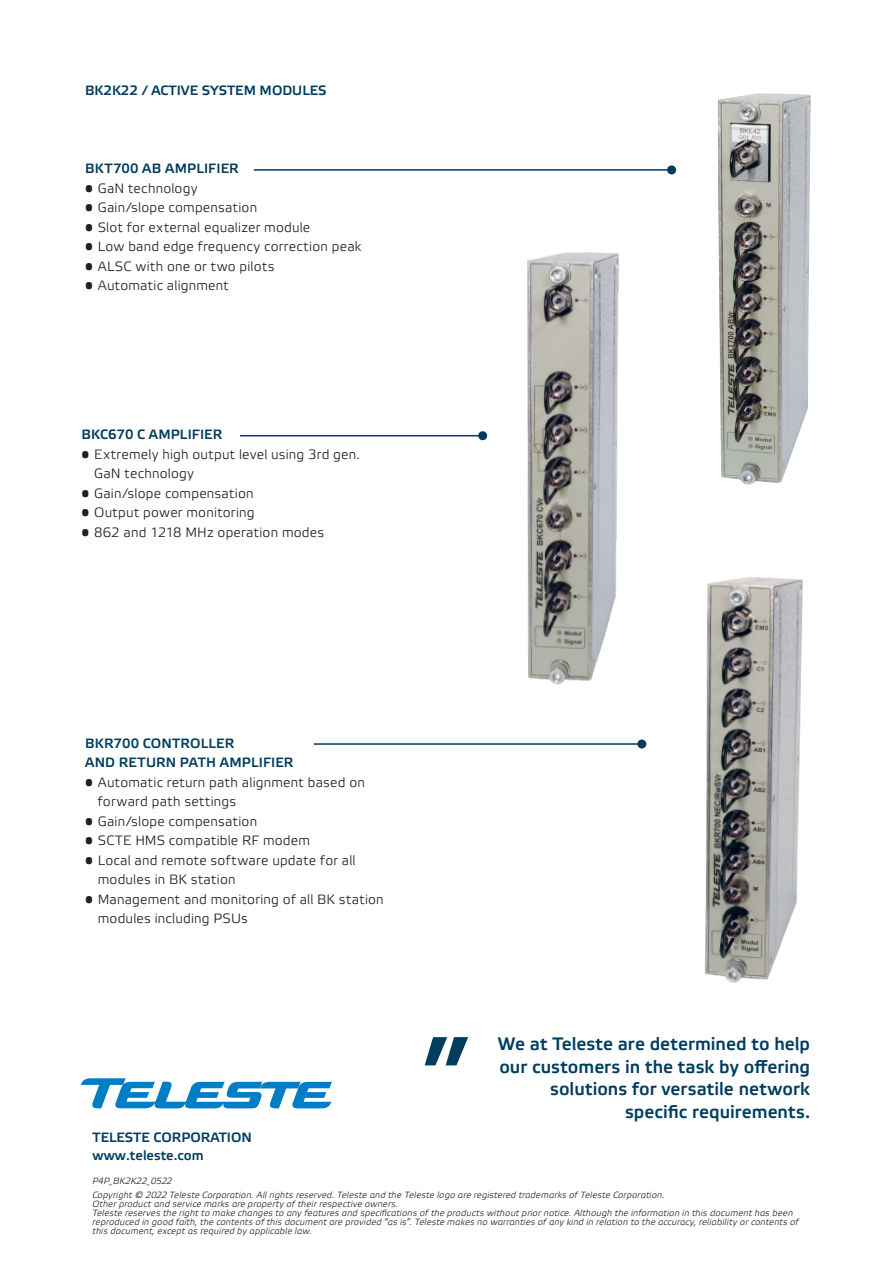
<style>
.page{position:relative;width:893px;height:1263px;background:#fff}
.page>*{position:absolute;margin:0;border:0;box-sizing:border-box;transform-origin:0 0}
.t1{font:108px "Etelka Medium Pro";color:#003d5e}
.t2{font:18px/22.5px "Etelka Medium Pro";color:#003d5e;text-align:right}
.t3{font:13.5px/19.5px "Etelka Light Pro";letter-spacing:.015em;color:#231f20}
.t4{font:13.5px/18px "Etelka Medium Pro";color:#003d5e}
.t5{font:13.5px "Etelka Medium Pro";letter-spacing:.02em;color:#003d5e}
.t6{font:italic 9px/9px "Etelka Light Pro";letter-spacing:.02em;color:#231f20}
.t7{font:italic 9px "Etelka Light Pro";letter-spacing:-.005em;color:#231f20}
</style>
<div class="page">
<img style="left:717px;top:93px;width:94px;height:41px">
<img style="left:246px;top:134px;width:565px;height:303px">
<img style="left:416px;top:424px;width:395px;height:559px">
<hr style="left:240px;top:435px;width:243px;height:1px;background:#003d5e">
<div style="left:478px;top:431px;width:9px;height:9px;background:#003d5e;border-radius:50%"></div>
<hr style="left:314px;top:743px;width:328px;height:2px;background:#003d5e">
<div style="left:637px;top:739px;width:9px;height:9px;background:#003d5e;border-radius:50%"></div>
<hr style="left:254px;top:169px;width:418px;height:2px;background:#003d5e">
<div style="left:667px;top:165px;width:9px;height:9px;background:#003d5e;border-radius:50%"></div>
<svg style="left:81px;top:1078px;width:251px;height:30px"></svg>
<h3 class="t4" style="left:85px;top:82px;width:243px">BK2K22 / ACTIVE SYSTEM MODULES</h3>
<h3 class="t5" style="left:85px;top:161px;width:155px">BKT700 AB AMPLIFIER</h3>
<h3 class="t3" style="left:85px;top:179px;width:114px">• GaN technology</h3>
<h3 class="t3" style="left:85px;top:199px;width:174px">• Gain/slope compensation</h3>
<h3 class="t3" style="left:85px;top:218px;width:227px">• Slot for external equalizer module</h3>
<h3 class="t3" style="left:85px;top:238px;width:278px">• Low band edge frequency correction peak</h3>
<h3 class="t3" style="left:85px;top:257px;width:191px">• ALSC with one or two pilots</h3>
<h3 class="t3" style="left:85px;top:277px;width:145px">• Automatic alignment</h3>
<h3 class="t4" style="left:81px;top:426px;width:142px">BKC670 C AMPLIFIER</h3>
<h3 class="t3" style="left:94px;top:445px;width:267px;text-indent:-13px">• Extremely high output level using 3rd gen.<br>GaN technology</h3>
<h3 class="t3" style="left:81px;top:484px;width:174px">• Gain/slope compensation</h3>
<h3 class="t3" style="left:81px;top:504px;width:175px">• Output power monitoring</h3>
<h3 class="t3" style="left:81px;top:523px;width:244px">• 862 and 1218 MHz operation modes</h3>
<h3 class="t4" style="left:85px;top:734px;width:210px;line-height:19.5px">BKR700 CONTROLLER<br>AND RETURN PATH AMPLIFIER</h3>
<h3 class="t3" style="left:98px;top:773px;width:269px;text-indent:-13px">• Automatic return path alignment based on forward path settings</h3>
<h3 class="t3" style="left:85px;top:812px;width:174px">• Gain/slope compensation</h3>
<h3 class="t3" style="left:85px;top:831px;width:226px">• SCTE HMS compatible RF modem</h3>
<h3 class="t3" style="left:98px;top:851px;width:259px;text-indent:-13px">• Local and remote software update for all modules in BK station</h3>
<h3 class="t3" style="left:98px;top:890px;width:287px;text-indent:-13px">• Management and monitoring of all BK station modules including PSUs</h3>
<h3 class="t4" style="left:92px;top:1129px;width:161px">TELESTE CORPORATION www.teleste.com</h3>
<p class="t7" style="left:92px;top:1176px;width:81px">P4P_BK2K22_0522</p>
<h1 class="t1" style="left:422px;top:1023px;width:50px">”</h1>
<h2 class="t2" style="left:498px;top:1033px;width:314px">We at Teleste are determined to help our customers in the task by offering solutions for versatile network</h2>
<h2 class="t2" style="left:625px;top:1101px;width:187px">specific requirements.</h2>
<p class="t6" style="left:92px;top:1191px;width:708px">Copyright © 2022 Teleste Corporation. All rights reserved. Teleste and the Teleste logo are registered trademarks of Teleste Corporation.<br>Other product and service marks are property of their respective owners.<br>Teleste reserves the right to make changes to any features and specifications of the products without prior notice. Although the information in this document has been reproduced in good faith, the contents of this document are provided “as is”. Teleste makes no warranties of any kind in relation to the accuracy, reliability or contents of this document, except as required by applicable law.</p>
</div>
